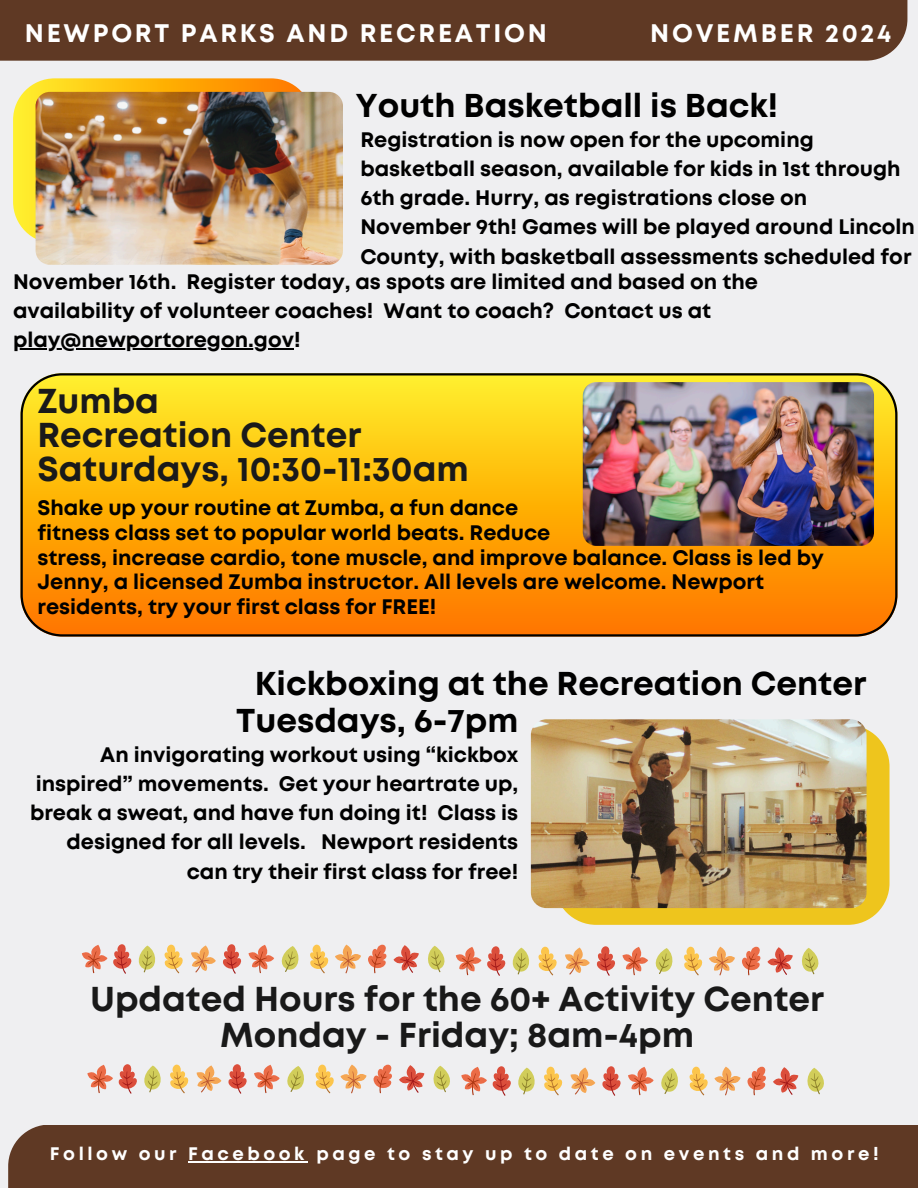
<style>
.page{position:relative;width:918px;height:1188px;background:#efeff1}
.page>*{position:absolute;margin:0;border:0;box-sizing:border-box;transform-origin:0 0}
.t1{font:700 34.5px/36px "Mont";color:#191919;text-align:center}
.t2{font:700 34.5px/33.8px "Mont";color:#1a1a1a}
.t3{font:700 33px "Mont";color:#000}
.t4{font:700 25.35px "Mont";letter-spacing:.11em;color:#fff}
.t5{font:700 21px/29.2px "Mont";color:#000}
.t6{font:700 18.15px "Mont";letter-spacing:.2em;color:#fff}
</style>
<div class="page">
<div style="left:8px;top:1125px;width:910px;height:63px;background:#5f3924"></div>
<div style="left:0;top:0;width:907px;height:61px;background:#5f3924"></div>
<hr style="left:188px;top:1161px;width:120px;height:2px;background:#fff">
<svg style="left:21px;top:373px;width:876px;height:263px;background:#f9a90c"></svg>
<img style="left:583px;top:382px;width:291px;height:164px;border-radius:14px">
<svg style="left:13px;top:78px;width:300px;height:165px;background:#fdcb1f"></svg>
<img style="left:36px;top:92px;width:307px;height:173px;border-radius:14px">
<hr style="left:13px;top:348px;width:281px;height:1px;background:#000">
<svg style="left:555px;top:729px;width:335px;height:196px;background:#edc934"></svg>
<img style="left:531px;top:719px;width:336px;height:189px;border-radius:16px">
<svg style="left:368px;top:944px;width:19px;height:29px"></svg>
<svg style="left:310px;top:944px;width:19px;height:29px"></svg>
<svg style="left:393px;top:945px;width:52px;height:28px"></svg>
<svg style="left:335px;top:945px;width:26px;height:28px"></svg>
<svg style="left:249px;top:945px;width:50px;height:28px"></svg>
<svg style="left:223px;top:944px;width:19px;height:30px"></svg>
<svg style="left:164px;top:944px;width:19px;height:29px"></svg>
<svg style="left:191px;top:945px;width:25px;height:28px"></svg>
<svg style="left:82px;top:944px;width:74px;height:30px"></svg>
<svg style="left:742px;top:946px;width:19px;height:29px"></svg>
<svg style="left:684px;top:946px;width:19px;height:29px"></svg>
<svg style="left:767px;top:947px;width:52px;height:28px"></svg>
<svg style="left:709px;top:947px;width:26px;height:28px"></svg>
<svg style="left:622px;top:947px;width:51px;height:28px"></svg>
<svg style="left:596px;top:946px;width:19px;height:30px"></svg>
<svg style="left:538px;top:946px;width:19px;height:29px"></svg>
<svg style="left:565px;top:948px;width:25px;height:27px"></svg>
<svg style="left:456px;top:946px;width:73px;height:30px"></svg>
<svg style="left:433px;top:1066px;width:17px;height:26px"></svg>
<svg style="left:373px;top:1064px;width:19px;height:29px"></svg>
<svg style="left:399px;top:1065px;width:25px;height:28px"></svg>
<svg style="left:315px;top:1064px;width:52px;height:29px"></svg>
<svg style="left:254px;top:1065px;width:50px;height:28px"></svg>
<svg style="left:228px;top:1064px;width:19px;height:30px"></svg>
<svg style="left:197px;top:1065px;width:24px;height:28px"></svg>
<svg style="left:87px;top:1064px;width:102px;height:30px"></svg>
<svg style="left:807px;top:1068px;width:17px;height:26px"></svg>
<svg style="left:747px;top:1066px;width:19px;height:29px"></svg>
<svg style="left:689px;top:1066px;width:19px;height:29px"></svg>
<svg style="left:773px;top:1067px;width:25px;height:28px"></svg>
<svg style="left:714px;top:1067px;width:27px;height:28px"></svg>
<svg style="left:628px;top:1067px;width:50px;height:28px"></svg>
<svg style="left:602px;top:1066px;width:19px;height:30px"></svg>
<svg style="left:571px;top:1067px;width:24px;height:28px"></svg>
<svg style="left:461px;top:1066px;width:102px;height:30px"></svg>
<h2 class="t4" style="left:25px;top:24px;width:523px">NEWPORT PARKS AND RECREATION</h2>
<p class="t4" style="left:650px;top:24px;width:243px">NOVEMBER 2024</p>
<h1 class="t3" style="left:355px;top:93px;width:424px">Youth Basketball is Back!</h1>
<h1 class="t5" style="left:360px;top:126px;width:556px">Registration is now open for the upcoming basketball season, available for kids in 1st through 6th grade. Hurry, as registrations close on November 9th! Games will be played around Lincoln County, with basketball assessments scheduled for</h1>
<h1 class="t5" style="left:13px;top:268px;width:747px">November 16th. Register today, as spots are limited and based on the availability of volunteer coaches! Want to coach? Contact us at</h1>
<h3 class="t5" style="left:13px;top:327px;width:289px">play@newportoregon.gov!</h3>
<h1 class="t2" style="left:37px;top:387px;width:433px">Zumba<br>Recreation Center<br>Saturdays, 10:30-11:30am</h1>
<h3 class="t5" style="left:37px;top:497px;width:788px;line-height:24.8px">Shake up your routine at Zumba, a fun dance<br>fitness class set to popular world beats. Reduce<br>stress, increase cardio, tone muscle, and improve balance. Class is led by Jenny, a licensed Zumba instructor. All levels are welcome. Newport residents, try your first class for FREE!</h3>
<h3 class="t3" style="left:255px;top:671px;width:613px">Kickboxing at the Recreation Center</h3>
<p class="t3" style="left:236px;top:708px;width:284px">Tuesdays, 6-7pm</p>
<p class="t5" style="left:30px;top:741px;width:490px;text-align:right">An invigorating workout using “kickbox inspired” movements. Get your heartrate up, break a sweat, and have fun doing it! Class is designed for all levels. Newport residents can try their first class for free!</p>
<h1 class="t1" style="left:90px;top:984px;width:736px">Updated Hours for the 60+ Activity Center<br>Monday - Friday; 8am-4pm</h1>
<h2 class="t6" style="left:50px;top:1147px;width:830px">Follow our Facebook page to stay up to date on events and more!</h2>
</div>
